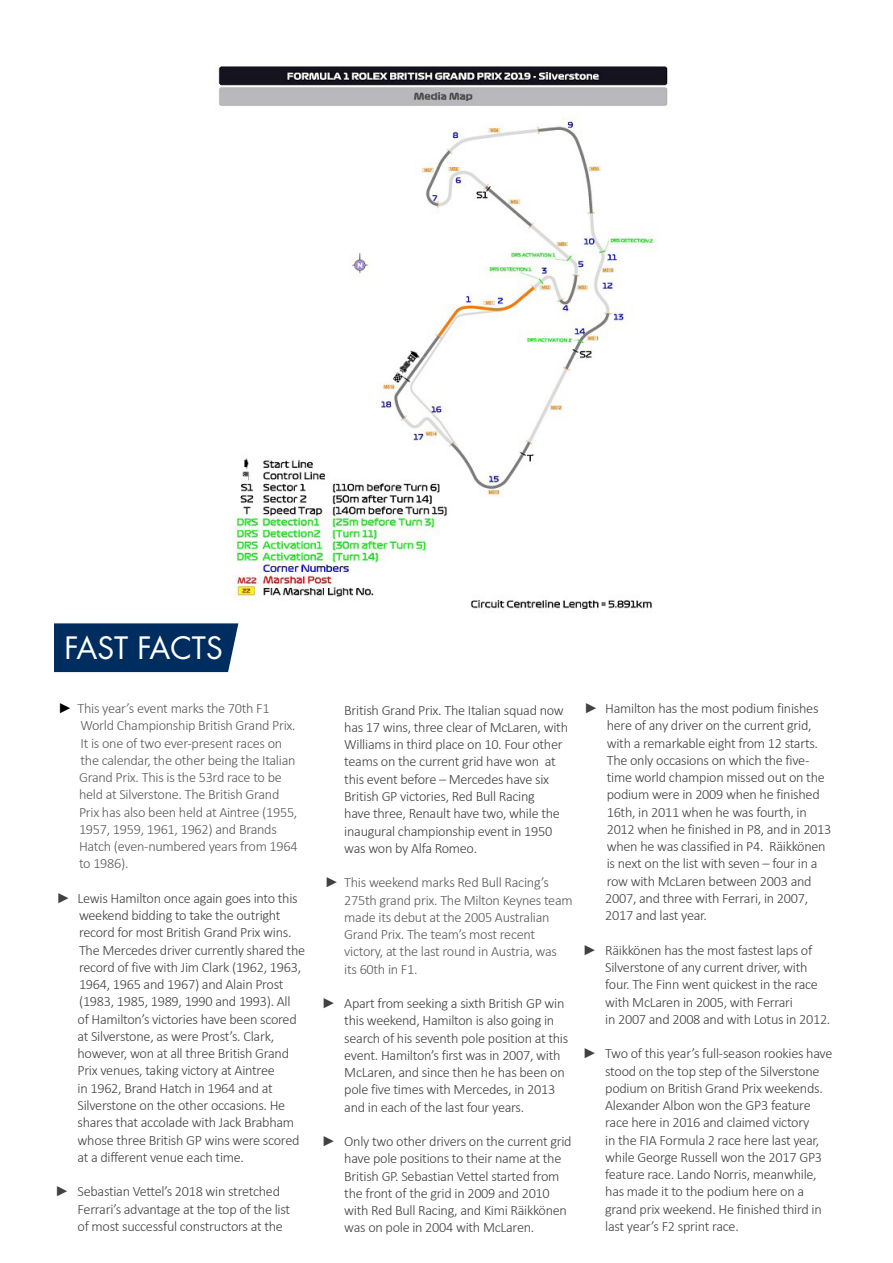
<style>
.page{position:relative;width:893px;height:1263px;background:#fff}
.page>*{position:absolute;margin:0;border:0;box-sizing:border-box;transform-origin:0 0}
.t1{font:30px "Futura Std";color:#fff}
.t2{font:300 14.25px/17.2px "Calibri";letter-spacing:-.02em;color:#414042}
.t3{font:300 14.25px/17.2px "Calibri";letter-spacing:-.02em;color:#58595b}
.s1{font-family:"Arial";font-weight:700;color:#000}
.s2{font-family:"Arial";font-weight:700}
.s3{font-family:"Arial";font-weight:700;color:#414042}
</style>
<div class="page">
<div style="left:54px;top:623px;width:184px;height:49px;background:#002d5f"></div>
<img style="left:218px;top:66px;width:450px;height:543px">
<h1 class="t1" style="left:64px;top:629px;width:160px">FAST FACTS</h1>
<p class="t3" style="left:79px;top:699px;width:220px;text-indent:-21px"><span class="s1">►</span> This year’s event marks the 70th F1<br>World Championship British Grand Prix.<br>It is one of two ever-present races on the calendar, the other being the Italian Grand Prix. This is the 53rd race to be held at Silverstone. The British Grand Prix has also been held at Aintree (1955, 1957, 1959, 1961, 1962) and Brands Hatch (even-numbered years from 1964 to 1986).</p>
<p class="t2" style="left:78px;top:889px;width:229px;text-indent:-21px"><span class="s2">►</span> Lewis Hamilton once again goes into this weekend bidding to take the outright record for most British Grand Prix wins.<br>The Mercedes driver currently shared the record of five with Jim Clark (1962, 1963, 1964, 1965 and 1967) and Alain Prost (1983, 1985, 1989, 1990 and 1993). All<br>of Hamilton’s victories have been scored at Silverstone, as were Prost’s. Clark, however, won at all three British Grand Prix venues, taking victory at Aintree<br>in 1962, Brand Hatch in 1964 and at Silverstone on the other occasions. He shares that accolade with Jack Brabham whose three British GP wins were scored at a different venue each time.</p>
<p class="t2" style="left:78px;top:1183px;width:214px;text-indent:-23px"><span class="s2">►</span> Sebastian Vettel’s 2018 win stretched<br>Ferrari’s advantage at the top of the list of most successful constructors at the</p>
<p class="t2" style="left:344px;top:701px;width:225px">British Grand Prix. The Italian squad now has 17 wins, three clear of McLaren, with Williams in third place on 10. Four other teams on the current grid have won at this event before – Mercedes have six British GP victories, Red Bull Racing<br>have three, Renault have two, while the inaugural championship event in 1950 was won by Alfa Romeo.</p>
<p class="t3" style="left:344px;top:874px;width:230px;text-indent:-20px"><span class="s3">►</span> This weekend marks Red Bull Racing’s 275th grand prix. The Milton Keynes team made its debut at the 2005 Australian Grand Prix. The team’s most recent victory, at the last round in Austria, was its 60th in F1.</p>
<p class="t2" style="left:344px;top:994px;width:225px;text-indent:-23px"><span class="s2">►</span> Apart from seeking a sixth British GP win this weekend, Hamilton is also going in search of his seventh pole position at this event. Hamilton’s first was in 2007, with McLaren, and since then he has been on pole five times with Mercedes, in 2013 and in each of the last four years.</p>
<p class="t2" style="left:344px;top:1132px;width:229px;text-indent:-23px"><span class="s2">►</span> Only two other drivers on the current grid have pole positions to their name at the British GP. Sebastian Vettel started from the front of the grid in 2009 and 2010 with Red Bull Racing, and Kimi Räikkönen was on pole in 2004 with McLaren.</p>
<p class="t2" style="left:605px;top:700px;width:228px;text-indent:-21px"><span class="s2">►</span> Hamilton has the most podium finishes here of any driver on the current grid, with a remarkable eight from 12 starts.<br>The only occasions on which the five&shy;time world champion missed out on the podium were in 2009 when he finished 16th, in 2011 when he was fourth, in 2012 when he finished in P8, and in 2013 when he was classified in P4. Räikkönen is next on the list with seven – four in a row with McLaren between 2003 and 2007, and three with Ferrari, in 2007, 2017 and last year.</p>
<p class="t2" style="left:605px;top:941px;width:227px;text-indent:-23px"><span class="s2">►</span> Räikkönen has the most fastest laps of Silverstone of any current driver, with four. The Finn went quickest in the race with McLaren in 2005, with Ferrari<br>in 2007 and 2008 and with Lotus in 2012.</p>
<p class="t2" style="left:605px;top:1045px;width:229px;text-indent:-23px"><span class="s2">►</span> Two of this year’s full-season rookies have stood on the top step of the Silverstone podium on British Grand Prix weekends.<br>Alexander Albon won the GP3 feature race here in 2016 and claimed victory<br>in the FIA Formula 2 race here last year, while George Russell won the 2017 GP3 feature race. Lando Norris, meanwhile, has made it to the podium here on a grand prix weekend. He finished third in last year’s F2 sprint race.</p>
</div>
